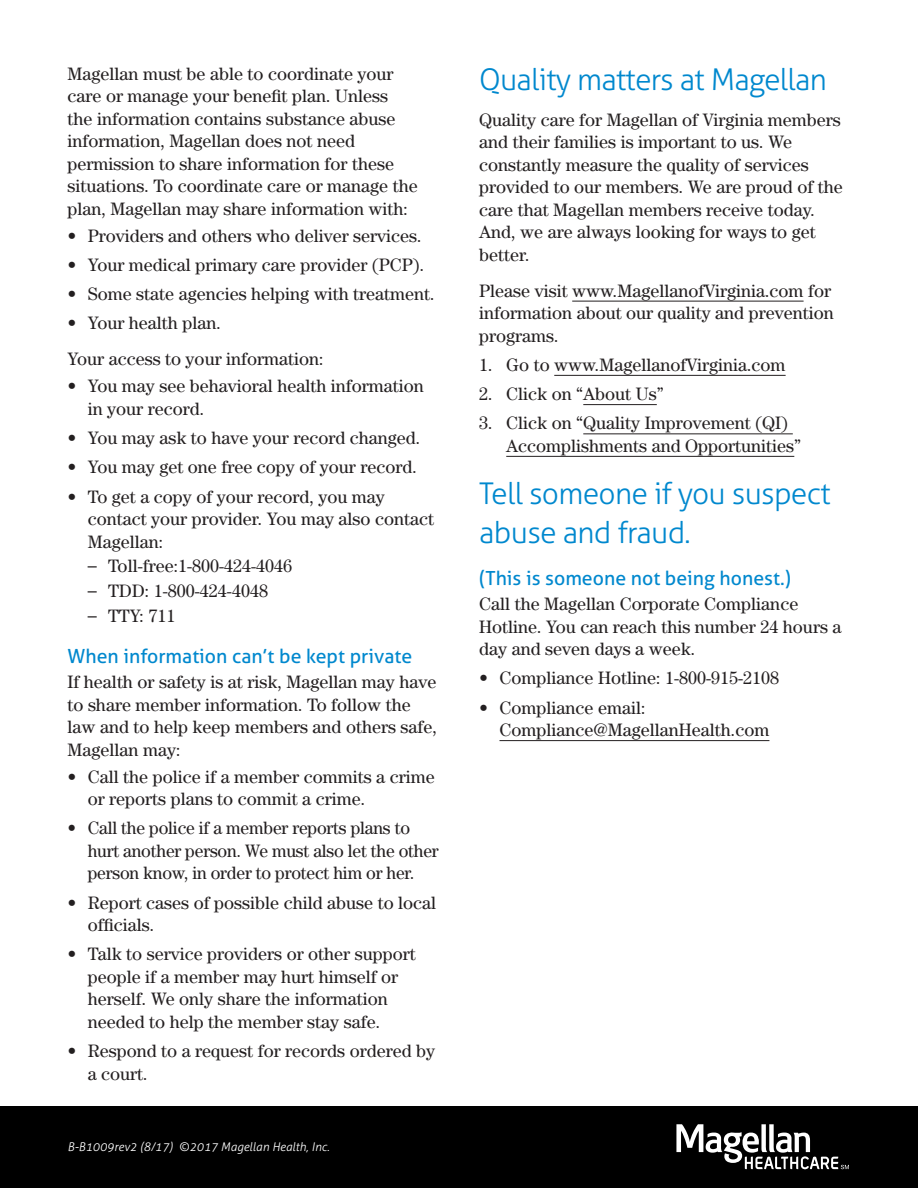
<style>
.page{position:relative;width:918px;height:1188px;background:#fff}
.page>*{position:absolute;margin:0;border:0;box-sizing:border-box;transform-origin:0 0}
.t1{font:300 30px/39px "Aller";letter-spacing:-.025em;color:#0088ce}
.t2{font:19.5px "Aller";color:#0088ce}
.t3{font:18px/22.5px "Century";color:#231f20}
.t4{font:italic 300 12px "Aller";color:#fff}
.s1{font-family:"Aller";font-weight:300}
</style>
<div class="page">
<hr style="left:572px;top:301px;width:232px;height:1px;background:#231f20">
<hr style="left:554px;top:375px;width:232px;height:1px;background:#231f20">
<hr style="left:583px;top:404px;width:74px;height:1px;background:#231f20">
<hr style="left:583px;top:434px;width:210px;height:1px;background:#231f20">
<hr style="left:506px;top:456px;width:288px;height:1px;background:#231f20">
<hr style="left:500px;top:740px;width:269px;height:1px;background:#231f20">
<div style="left:0;top:1107px;width:918px;height:81px;background:#000"></div>
<svg style="left:676px;top:1124px;width:173px;height:45px"></svg>
<p class="t3" style="left:68px;top:62px;width:328px">Magellan must be able to coordinate your</p>
<p class="t3" style="left:68px;top:85px;width:322px">care or manage your benefit plan. Unless</p>
<p class="t3" style="left:68px;top:107px;width:352px">the information contains substance abuse information, Magellan does not need permission to share information for these situations. To coordinate care or manage the plan, Magellan may share information with:</p>
<p class="t3" style="left:68px;top:224px;width:356px">• Providers and others who deliver services.</p>
<p class="t3" style="left:68px;top:253px;width:358px">• Your medical primary care provider (PCP).</p>
<p class="t3" style="left:68px;top:283px;width:369px">• Some state agencies helping with treatment.</p>
<p class="t3" style="left:68px;top:312px;width:155px">• Your health plan.</p>
<p class="t3" style="left:68px;top:348px;width:258px">Your access to your information:</p>
<p class="t3" style="left:88px;top:375px;width:338px;text-indent:-20px">• You may see behavioral health information in your record.</p>
<p class="t3" style="left:68px;top:426px;width:354px">• You may ask to have your record changed.</p>
<p class="t3" style="left:68px;top:456px;width:351px">• You may get one free copy of your record.</p>
<p class="t3" style="left:88px;top:485px;width:348px;text-indent:-20px">• To get a copy of your record, you may contact your provider. You may also contact<br>Magellan:</p>
<p class="t3" style="left:88px;top:554px;width:206px"><span class="s1">–</span> Toll-free:1-800-424-4046</p>
<p class="t3" style="left:88px;top:579px;width:182px"><span class="s1">–</span> TDD: 1-800-424-4048</p>
<p class="t3" style="left:88px;top:604px;width:89px"><span class="s1">–</span> TTY: 711</p>
<p class="t2" style="left:68px;top:644px;width:346px">When information can’t be kept private</p>
<p class="t3" style="left:68px;top:671px;width:371px">If health or safety is at risk, Magellan may have to share member information. To follow the law and to help keep members and others safe, Magellan may:</p>
<p class="t3" style="left:88px;top:765px;width:349px;text-indent:-20px">• Call the police if a member commits a crime or reports plans to commit a crime.</p>
<p class="t3" style="left:88px;top:817px;width:352px;text-indent:-20px">• Call the police if a member reports plans to hurt another person. We must also let the other person know, in order to protect him or her.</p>
<p class="t3" style="left:68px;top:891px;width:370px">• Report cases of possible child abuse to local</p>
<p class="t3" style="left:88px;top:913px;width:68px">officials.</p>
<p class="t3" style="left:88px;top:943px;width:330px;text-indent:-20px">• Talk to service providers or other support people if a member may hurt himself or herself. We only share the information needed to help the member stay safe.</p>
<p class="t3" style="left:88px;top:1039px;width:349px;text-indent:-20px">• Respond to a request for records ordered by a court.</p>
<p class="t4" style="left:68px;top:1140px;width:263px">B-B1009rev2 (8/17) ©2017 Magellan Health, Inc.</p>
<h2 class="t1" style="left:479px;top:60px;width:349px">Quality matters at Magellan</h2>
<p class="t3" style="left:479px;top:108px;width:365px">Quality care for Magellan of Virginia members and their families is important to us. We constantly measure the quality of services provided to our members. We are proud of the care that Magellan members receive today.<br>And, we are always looking for ways to get better.</p>
<p class="t3" style="left:479px;top:279px;width:356px">Please visit www.MagellanofVirginia.com for information about our quality and prevention programs.</p>
<p class="t3" style="left:479px;top:353px;width:308px">1. Go to www.MagellanofVirginia.com</p>
<p class="t3" style="left:479px;top:382px;width:186px">2. Click on “About Us”</p>
<p class="t3" style="left:506px;top:412px;width:297px;text-indent:-27px">3. Click on “Quality Improvement (QI)<br>Accomplishments and Opportunities”</p>
<h2 class="t1" style="left:479px;top:474px;width:353px">Tell someone if you suspect abuse and fraud.</h2>
<p class="t2" style="left:479px;top:566px;width:313px">(This is someone not being honest.)</p>
<p class="t3" style="left:479px;top:592px;width:364px">Call the Magellan Corporate Compliance<br>Hotline. You can reach this number 24 hours a day and seven days a week.</p>
<p class="t3" style="left:479px;top:667px;width:301px">• Compliance Hotline: 1-800-915-2108</p>
<p class="t3" style="left:500px;top:696px;width:271px;text-indent:-20px">• Compliance email:<br>Compliance@MagellanHealth.com</p>
</div>
